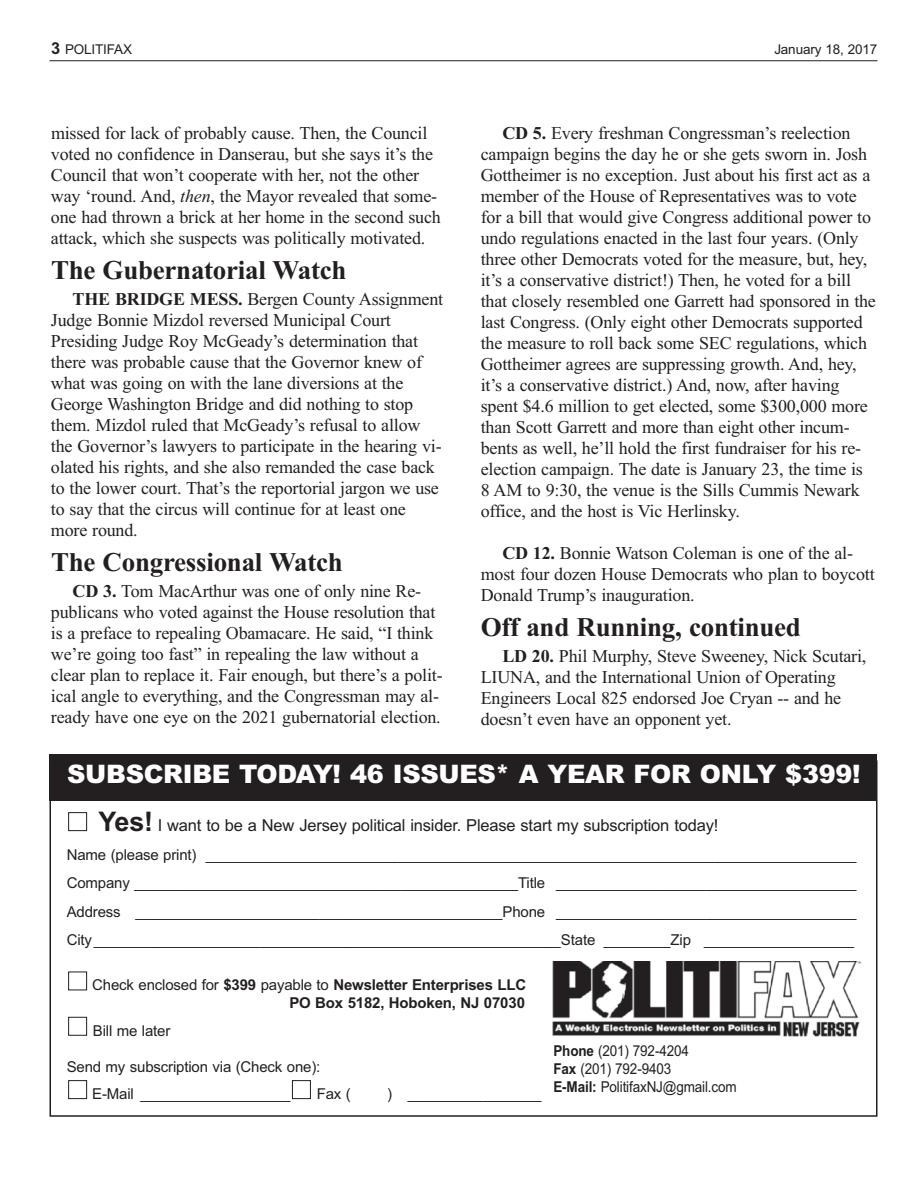
<style>
.page{position:relative;width:918px;height:1188px;background:#fff}
.page>*{position:absolute;margin:0;border:0;box-sizing:border-box;transform-origin:0 0}
.t1{font:700 27px "Times New Roman";letter-spacing:-.01em;color:#231f20}
.t2{font:900 25.5px "Arial";letter-spacing:-.015em;color:#fff}
.t3{font:18px/21px "Times New Roman";letter-spacing:-.01em;color:#231f20}
.t4{font:16.5px "Arial";letter-spacing:-.01em;color:#231f20}
.t5{font:15px/28.5px "Arial";letter-spacing:-.01em;color:#231f20;text-align:justify}
.t6{font:700 15px/18px "Arial";letter-spacing:-.01em;color:#231f20;text-align:right}
.t7{font:15px/18px "Arial";letter-spacing:-.01em;color:#231f20;scale:.9 1}
.t8{font:13.5px "Arial";letter-spacing:-.01em;color:#231f20}
.s1{font-weight:700;font-size:16.5px}
.s2{font-style:italic}
.s3{font-weight:700}
.s4{font-weight:700;font-size:27px}
.s5{font-weight:400}
</style>
<div class="page">
<div style="left:50px;top:754px;width:827px;height:47px;background:#231f20"></div>
<div style="left:50px;top:760px;width:828px;height:357px;border:2px solid #231f20"></div>
<hr style="left:50px;top:60px;width:828px;height:1px;background:#231f20">
<div style="left:292px;top:1080px;width:19px;height:19px;border:1px solid #231f20"></div>
<div style="left:68px;top:1080px;width:19px;height:19px;border:1px solid #231f20"></div>
<div style="left:68px;top:1017px;width:19px;height:19px;border:1px solid #231f20"></div>
<div style="left:68px;top:972px;width:19px;height:18px;border:1px solid #231f20"></div>
<div style="left:68px;top:812px;width:19px;height:19px;border:1px solid #231f20"></div>
<img style="left:553px;top:962px;width:309px;height:75px">
<p class="t8" style="left:51px;top:41px;width:83px"><span class="s1">3</span> POLITIFAX</p>
<p class="t8" style="left:774px;top:41px;width:105px">January 18, 2017</p>
<p class="t3" style="left:51px;top:123px;width:391px">missed for lack of probably cause. Then, the Council voted no confidence in Danserau, but she says it’s the Council that won’t cooperate with her, not the other way ‘round. And, <span class="s2">then</span>, the Mayor revealed that some&shy;one had thrown a brick at her home in the second such attack, which she suspects was politically motivated.</p>
<h1 class="t1" style="left:51px;top:254px;width:297px">The Gubernatorial Watch</h1>
<p class="t3" style="left:51px;top:288px;width:394px;text-indent:22px"><span class="s3">THE BRIDGE MESS.</span> Bergen County Assignment Judge Bonnie Mizdol reversed Municipal Court Presiding Judge Roy McGeady’s determination that there was probable cause that the Governor knew of what was going on with the lane diversions at the George Washington Bridge and did nothing to stop them. Mizdol ruled that McGeady’s refusal to allow the Governor’s lawyers to participate in the hearing vi&shy;olated his rights, and she also remanded the case back to the lower court. That’s the reportorial jargon we use to say that the circus will continue for at least one more round.</p>
<h1 class="t1" style="left:51px;top:546px;width:293px">The Congressional Watch</h1>
<p class="t3" style="left:51px;top:580px;width:393px;text-indent:22px"><span class="s3">CD 3.</span> Tom MacArthur was one of only nine Re&shy;publicans who voted against the House resolution that is a preface to repealing Obamacare. He said, “I think we’re going too fast” in repealing the law without a clear plan to replace it. Fair enough, but there’s a polit&shy;ical angle to everything, and the Congressman may al&shy;ready have one eye on the 2021 gubernatorial election.</p>
<p class="t3" style="left:481px;top:123px;width:397px;text-indent:22px"><span class="s3">CD 5.</span> Every freshman Congressman’s reelection campaign begins the day he or she gets sworn in. Josh Gottheimer is no exception. Just about his first act as a member of the House of Representatives was to vote for a bill that would give Congress additional power to undo regulations enacted in the last four years. (Only three other Democrats voted for the measure, but, hey, it’s a conservative district!) Then, he voted for a bill that closely resembled one Garrett had sponsored in the last Congress. (Only eight other Democrats supported the measure to roll back some SEC regulations, which Gottheimer agrees are suppressing growth. And, hey, it’s a conservative district.) And, now, after having spent $4.6 million to get elected, some $300,000 more than Scott Garrett and more than eight other incum&shy;bents as well, he’ll hold the first fundraiser for his re&shy;election campaign. The date is January 23, the time is 8 AM to 9:30, the venue is the Sills Cummis Newark office, and the host is Vic Herlinsky.</p>
<p class="t3" style="left:481px;top:543px;width:395px;text-indent:22px"><span class="s3">CD 12.</span> Bonnie Watson Coleman is one of the al&shy;most four dozen House Democrats who plan to boycott<br>Donald Trump’s inauguration.</p>
<h1 class="t1" style="left:481px;top:611px;width:322px">Off and Running, continued</h1>
<p class="t3" style="left:481px;top:645px;width:387px;text-indent:22px"><span class="s3">LD 20.</span> Phil Murphy, Steve Sweeney, Nick Scutari, LIUNA, and the International Union of Operating Engineers Local 825 endorsed Joe Cryan -- and he doesn’t even have an opponent yet.</p>
<h2 class="t2" style="left:67px;top:760px;width:795px">SUBSCRIBE TODAY! 46 ISSUES* A YEAR FOR ONLY $399!</h2>
<p class="t4" style="left:98px;top:816px;width:621px"><span class="s4">Yes!</span> I want to be a New Jersey political insider. Please start my subscription today!</p>
<p class="t5" style="left:67px;top:840px;width:791px">Name (please print) ______________________________________________________________________________ Company ______________________________________________Title ____________________________________ Address ____________________________________________Phone ____________________________________ City________________________________________________________State ________Zip __________________</p>
<p class="t6" style="left:92px;top:976px;width:436px"><span class="s5">Check enclosed for</span> $399 <span class="s5">payable to</span> Newsletter Enterprises LLC<br>PO Box 5182, Hoboken, NJ 07030</p>
<p class="t5" style="left:93px;top:1016px;width:79px">Bill me later</p>
<p class="t5" style="left:67px;top:1053px;width:255px;line-height:27.3px;text-align:center">Send my subscription via (Check one):<br>E-Mail __________________</p>
<p class="t7" style="left:553px;top:1042px;width:205px"><span class="s3">Phone</span> (201) 792-4204<br><span class="s3">Fax</span> (201) 792-9403<br><span class="s3">E-Mail:</span> PolitifaxNJ@gmail.com</p>
<p class="t5" style="left:317px;top:1080px;width:36px">Fax (</p>
<p class="t5" style="left:387px;top:1080px;width:156px">) ________________</p>
</div>
